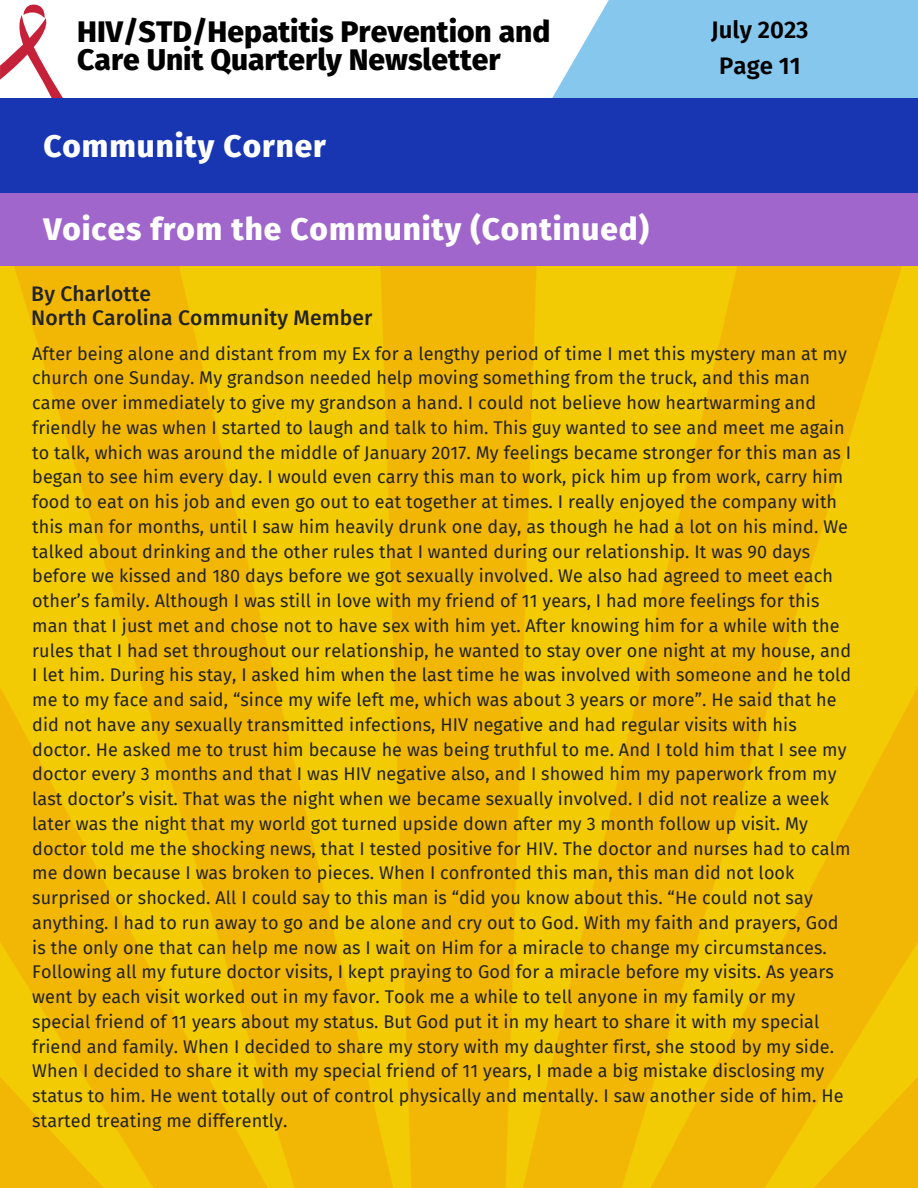
<style>
.page{position:relative;width:918px;height:1188px;background:#fff}
.page>*{position:absolute;margin:0;border:0;box-sizing:border-box;transform-origin:0 0}
.t1{font:800 31.5px "Fira Sans";letter-spacing:.03em;color:#fff}
.t2{font:800 30px/28.2px "Fira Sans";color:#000}
.t3{font:600 24px "Fira Sans";color:#000}
.t4{font:500 21px "Fira Sans";letter-spacing:.005em;color:#222}
.t5{font:18px/24.8px "Fira Sans";letter-spacing:.005em;color:#222}
</style>
<div class="page">
<div style="left:552px;top:0;width:366px;height:197px;background:#86c7ed"></div>
<div style="left:0;top:98px;width:918px;height:99px;background:#1836b2"></div>
<svg style="left:0;top:4px;width:63px;height:94px"></svg>
<div style="left:0;top:194px;width:918px;height:73px;background:#a066cb"></div>
<img style="left:0;top:267px;width:918px;height:921px">
<p class="t2" style="left:77px;top:18px;width:475px">HIV/STD/Hepatitis Prevention and<br>Care Unit Quarterly Newsletter</p>
<p class="t1" style="left:43px;top:128px;width:284px">Community Corner</p>
<p class="t1" style="left:43px;top:210px;width:607px">Voices from the Community (Continued)</p>
<p class="t4" style="left:31px;top:282px;width:121px">By Charlotte</p>
<p class="t4" style="left:31px;top:305px;width:343px">North Carolina Community Member</p>
<p class="t3" style="left:711px;top:16px;width:99px">July 2023</p>
<p class="t3" style="left:719px;top:52px;width:83px">Page 11</p>
<p class="t5" style="left:32px;top:341px;width:821px">After being alone and distant from my Ex for a lengthy period of time I met this mystery man at my church one Sunday. My grandson needed help moving something from the truck, and this man came over immediately to give my grandson a hand. I could not believe how heartwarming and friendly he was when I started to laugh and talk to him. This guy wanted to see and meet me again to talk, which was around the middle of January 2017. My feelings became stronger for this man as I began to see him every day. I would even carry this man to work, pick him up from work, carry him food to eat on his job and even go out to eat together at times. I really enjoyed the company with this man for months, until I saw him heavily drunk one day, as though he had a lot on his mind. We talked about drinking and the other rules that I wanted during our relationship. It was 90 days before we kissed and 180 days before we got sexually involved. We also had agreed to meet each other’s family. Although I was still in love with my friend of 11 years, I had more feelings for this man that I just met and chose not to have sex with him yet. After knowing him for a while with the rules that I had set throughout our relationship, he wanted to stay over one night at my house, and I let him. During his stay, I asked him when the last time he was involved with someone and he told me to my face and said, “since my wife left me, which was about 3 years or more”. He said that he did not have any sexually transmitted infections, HIV negative and had regular visits with his doctor. He asked me to trust him because he was being truthful to me. And I told him that I see my doctor every 3 months and that I was HIV negative also, and I showed him my paperwork from my last doctor’s visit. That was the night when we became sexually involved. I did not realize a week later was the night that my world got turned upside down after my 3 month follow up visit. My doctor told me the shocking news, that I tested positive for HIV. The doctor and nurses had to calm me down because I was broken to pieces. When I confronted this man, this man did not look surprised or shocked. All I could say to this man is “did you know about this. “He could not say anything. I had to run away to go and be alone and cry out to God. With my faith and prayers, God is the only one that can help me now as I wait on Him for a miracle to change my circumstances.<br>Following all my future doctor visits, I kept praying to God for a miracle before my visits. As years went by each visit worked out in my favor. Took me a while to tell anyone in my family or my special friend of 11 years about my status. But God put it in my heart to share it with my special friend and family. When I decided to share my story with my daughter first, she stood by my side.<br>When I decided to share it with my special friend of 11 years, I made a big mistake disclosing my status to him. He went totally out of control physically and mentally. I saw another side of him. He started treating me differently.</p>
</div>
